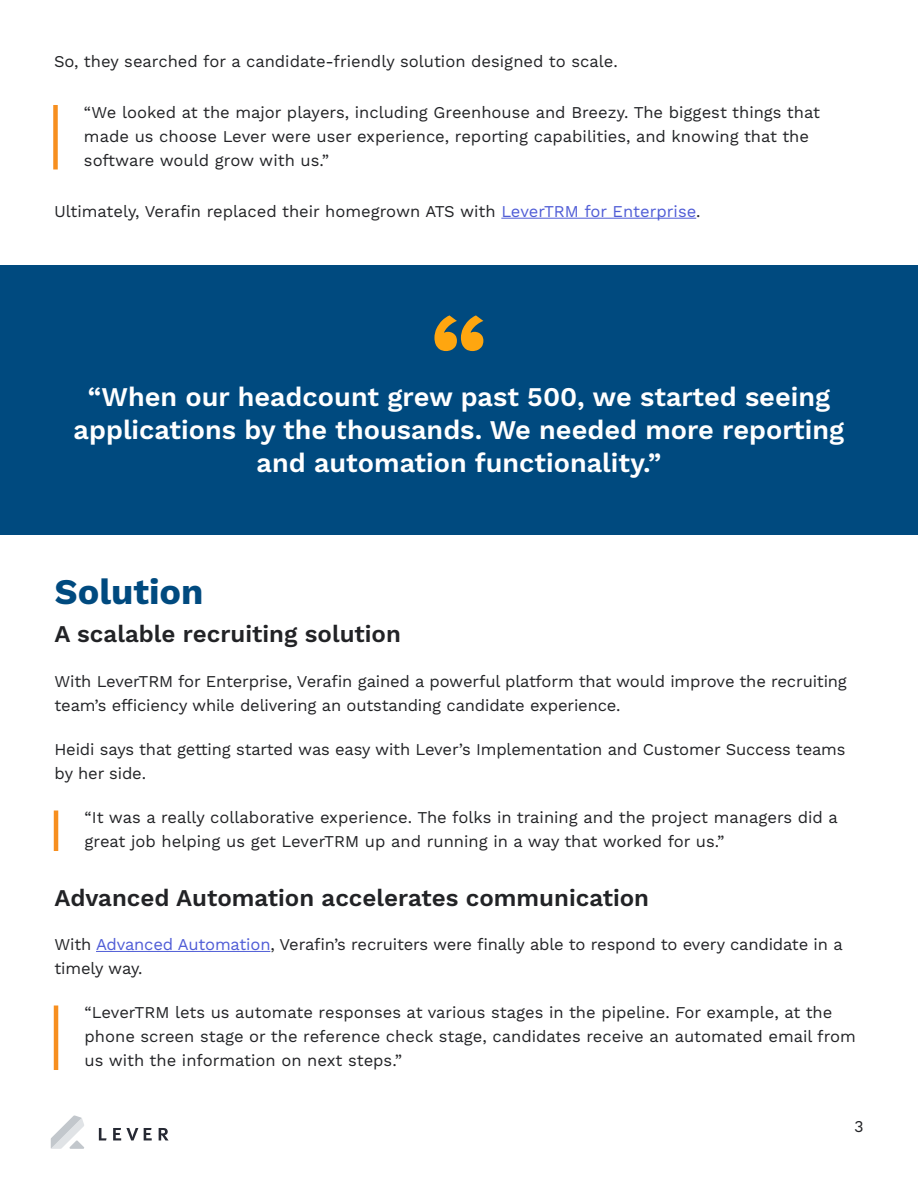
<style>
.page{position:relative;width:918px;height:1188px;background:#fff}
.page>*{position:absolute;margin:0;border:0;box-sizing:border-box;transform-origin:0 0}
.t1{font:700 36px "Work Sans";color:#004a7f}
.t2{font:600 27px/33px "Work Sans";color:#fff;text-align:center}
.t3{font:600 24px "Work Sans";color:#222326}
.t4{font:16.5px/24px "Work Sans";color:#222326}
.s1{color:#4f5cd6}
</style>
<div class="page">
<svg style="left:51px;top:1115px;width:33px;height:34px"></svg>
<svg style="left:99px;top:1128px;width:69px;height:12px"></svg>
<hr style="left:54px;top:811px;width:4px;height:40px;background:#f78f1f">
<hr style="left:96px;top:951px;width:174px;height:1px;background:#4f5cd6">
<hr style="left:54px;top:1006px;width:4px;height:64px;background:#f78f1f">
<div style="left:0;top:265px;width:918px;height:269px;background:#004a7f"></div>
<svg style="left:434px;top:315px;width:49px;height:36px"></svg>
<div style="left:53px;top:105px;width:5px;height:64px;background:#f78f1f"></div>
<hr style="left:501px;top:218px;width:195px;height:1px;background:#4f5cd6">
<p class="t4" style="left:54px;top:50px;width:565px">So, they searched for a candidate-friendly solution designed to scale.</p>
<p class="t4" style="left:84px;top:101px;width:738px">“We looked at the major players, including Greenhouse and Breezy. The biggest things that made us choose Lever were user experience, reporting capabilities, and knowing that the software would grow with us.”</p>
<p class="t4" style="left:54px;top:200px;width:648px">Ultimately, Verafin replaced their homegrown ATS with <span class="s1">LeverTRM for Enterprise</span>.</p>
<h2 class="t2" style="left:74px;top:381px;width:772px">“When our headcount grew past 500, we started seeing applications by the thousands. We needed more reporting and automation functionality.”</h2>
<h1 class="t1" style="left:55px;top:571px;width:151px">Solution</h1>
<h3 class="t3" style="left:55px;top:620px;width:348px">A scalable recruiting solution</h3>
<p class="t4" style="left:55px;top:670px;width:794px">With LeverTRM for Enterprise, Verafin gained a powerful platform that would improve the recruiting team’s efficiency while delivering an outstanding candidate experience.</p>
<p class="t4" style="left:55px;top:738px;width:793px">Heidi says that getting started was easy with Lever’s Implementation and Customer Success teams by her side.</p>
<p class="t4" style="left:85px;top:806px;width:755px">“It was a really collaborative experience. The folks in training and the project managers did a great job helping us get LeverTRM up and running in a way that worked for us.”</p>
<h3 class="t3" style="left:55px;top:883px;width:596px">Advanced Automation accelerates communication</h3>
<p class="t4" style="left:55px;top:933px;width:790px">With <span class="s1">Advanced Automation</span>, Verafin’s recruiters were finally able to respond to every candidate in a timely way.</p>
<p class="t4" style="left:85px;top:1001px;width:773px">“LeverTRM lets us automate responses at various stages in the pipeline. For example, at the phone screen stage or the reference check stage, candidates receive an automated email from us with the information on next steps.”</p>
<p class="t4" style="left:854px;top:1115px;width:11px">3</p>
</div>
